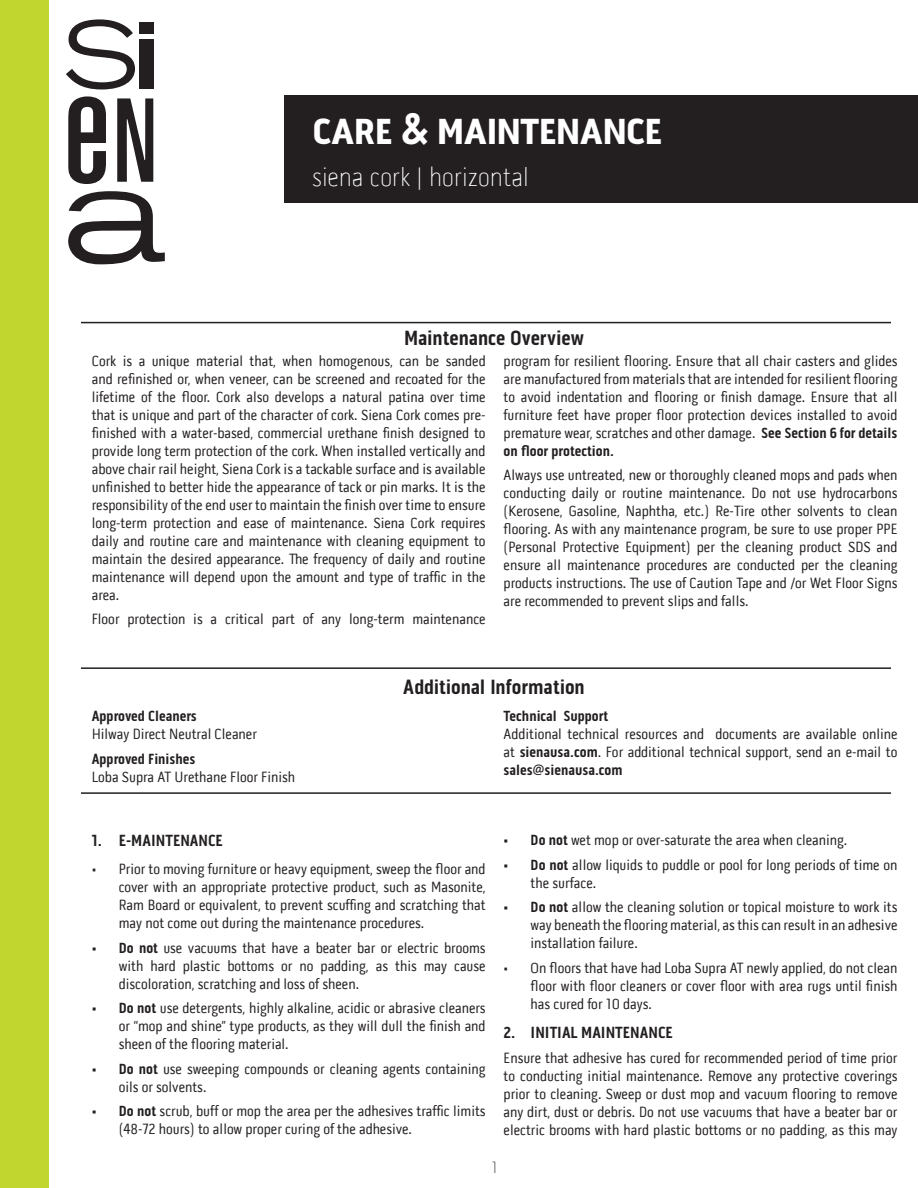
<style>
.page{position:relative;width:918px;height:1188px;background:#fff}
.page>*{position:absolute;margin:0;border:0;box-sizing:border-box;transform-origin:0 0}
.t1{font:700 45px "Pill Gothic 300 mg";letter-spacing:-.025em;color:#fff}
.t2{font:100 27px "Pill Gothic 300 mg";color:#fff}
.t3{font:700 21px "Pill Gothic 300 mg";letter-spacing:-.005em;color:#231f20}
.t4{font:700 16.5px "Pill Gothic 300 mg";color:#231f20}
.t5{font:100 16.5px "Pill Gothic 300 mg";color:#231f20}
.t6{font:15px/18px "Pill Gothic 300 mg";color:#231f20;text-align:justify}
.t7{font:700 15px "Pill Gothic 300 mg";color:#231f20}
.s1{font-weight:700}
</style>
<div class="page">
<div style="left:139px;top:39px;width:14px;height:49px;background:#231f20"></div>
<div style="left:139px;top:22px;width:14px;height:11px;background:#231f20"></div>
<svg style="left:117px;top:98px;width:36px;height:84px"></svg>
<svg style="left:66px;top:19px;width:69px;height:70px"></svg>
<svg style="left:68px;top:96px;width:38px;height:88px"></svg>
<svg style="left:68px;top:191px;width:97px;height:73px"></svg>
<div style="left:284px;top:95px;width:634px;height:108px;background:#231f20"></div>
<hr style="left:81px;top:322px;width:810px;height:1px;background:#231f20">
<hr style="left:81px;top:792px;width:810px;height:2px;background:#231f20">
<hr style="left:81px;top:667px;width:810px;height:2px;background:#231f20">
<div style="left:0;top:0;width:49px;height:1188px;background:#c1d72f"></div>
<p class="t1" style="left:312px;top:102px;width:352px">CARE &amp; MAINTENANCE</p>
<p class="t2" style="left:312px;top:162px;width:219px">siena cork | horizontal</p>
<p class="t3" style="left:404px;top:325px;width:181px">Maintenance Overview</p>
<p class="t6" style="left:92px;top:352px;width:395px">Cork is a unique material that, when homogenous, can be sanded and refinished or, when veneer, can be screened and recoated for the lifetime of the floor. Cork also develops a natural patina over time that is unique and part of the character of cork. Siena Cork comes pre&shy;finished with a water-based, commercial urethane finish designed to provide long term protection of the cork. When installed vertically and above chair rail height, Siena Cork is a tackable surface and is available unfinished to better hide the appearance of tack or pin marks. It is the responsibility of the end user to maintain the finish over time to ensure long-term protection and ease of maintenance. Siena Cork requires daily and routine care and maintenance with cleaning equipment to maintain the desired appearance. The frequency of daily and routine maintenance will depend upon the amount and type of traffic in the area.</p>
<p class="t6" style="left:92px;top:610px;width:395px">Floor protection is a critical part of any long-term maintenance</p>
<p class="t6" style="left:504px;top:352px;width:395px">program for resilient flooring. Ensure that all chair casters and glides are manufactured from materials that are intended for resilient flooring to avoid indentation and flooring or finish damage. Ensure that all furniture feet have proper floor protection devices installed to avoid premature wear, scratches and other damage. <span class="s1">See Section 6 for details on floor protection.</span></p>
<p class="t6" style="left:504px;top:466px;width:395px">Always use untreated, new or thoroughly cleaned mops and pads when conducting daily or routine maintenance. Do not use hydrocarbons (Kerosene, Gasoline, Naphtha, etc.) Re-Tire other solvents to clean flooring. As with any maintenance program, be sure to use proper PPE (Personal Protective Equipment) per the cleaning product SDS and ensure all maintenance procedures are conducted per the cleaning products instructions. The use of Caution Tape and /or Wet Floor Signs are recommended to prevent slips and falls.</p>
<p class="t7" style="left:92px;top:707px;width:107px">Approved Cleaners</p>
<p class="t6" style="left:92px;top:725px;width:167px">Hilway Direct Neutral Cleaner</p>
<p class="t7" style="left:92px;top:750px;width:105px">Approved Finishes</p>
<p class="t6" style="left:92px;top:768px;width:205px">Loba Supra AT Urethane Floor Finish</p>
<p class="t3" style="left:403px;top:675px;width:183px">Additional Information</p>
<p class="t7" style="left:504px;top:707px;width:106px">Technical Support</p>
<p class="t6" style="left:504px;top:725px;width:395px">Additional technical resources and documents are available online at <span class="s1">sienausa.com</span>. For additional technical support, send an e-mail to <span class="s1">sales@sienausa.com</span></p>
<p class="t4" style="left:92px;top:831px;width:133px">1. E-MAINTENANCE</p>
<p class="t6" style="left:119px;top:860px;width:368px;text-indent:-27px">• Prior to moving furniture or heavy equipment, sweep the floor and cover with an appropriate protective product, such as Masonite, Ram Board or equivalent, to prevent scuffing and scratching that may not come out during the maintenance procedures.</p>
<p class="t6" style="left:119px;top:939px;width:368px;text-indent:-27px"><span class="s1">• Do not</span> use vacuums that have a beater bar or electric brooms with hard plastic bottoms or no padding, as this may cause discoloration, scratching and loss of sheen.</p>
<p class="t6" style="left:119px;top:999px;width:368px;text-indent:-27px"><span class="s1">• Do not</span> use detergents, highly alkaline, acidic or abrasive cleaners or “mop and shine” type products, as they will dull the finish and sheen of the flooring material.</p>
<p class="t6" style="left:119px;top:1060px;width:368px;text-indent:-27px"><span class="s1">• Do not</span> use sweeping compounds or cleaning agents containing oils or solvents.</p>
<p class="t6" style="left:119px;top:1102px;width:368px;text-indent:-27px"><span class="s1">• Do not</span> scrub, buff or mop the area per the adhesives traffic limits (48-72 hours) to allow proper curing of the adhesive.</p>
<p class="t6" style="left:504px;top:831px;width:345px"><span class="s1">• Do not</span> wet mop or over-saturate the area when cleaning.</p>
<p class="t6" style="left:531px;top:856px;width:368px;text-indent:-27px"><span class="s1">• Do not</span> allow liquids to puddle or pool for long periods of time on the surface.</p>
<p class="t6" style="left:531px;top:898px;width:368px;text-indent:-27px"><span class="s1">• Do not</span> allow the cleaning solution or topical moisture to work its way beneath the flooring material, as this can result in an adhesive installation failure.</p>
<p class="t6" style="left:531px;top:959px;width:368px;text-indent:-27px">• On floors that have had Loba Supra AT newly applied, do not clean floor with floor cleaners or cover floor with area rugs until finish has cured for 10 days.</p>
<p class="t4" style="left:504px;top:1023px;width:171px">2. INITIAL MAINTENANCE</p>
<p class="t6" style="left:504px;top:1049px;width:395px">Ensure that adhesive has cured for recommended period of time prior to conducting initial maintenance. Remove any protective coverings prior to cleaning. Sweep or dust mop and vacuum flooring to remove any dirt, dust or debris. Do not use vacuums that have a beater bar or electric brooms with hard plastic bottoms or no padding, as this may</p>
<p class="t5" style="left:491px;top:1158px;width:8px">1</p>
</div>
